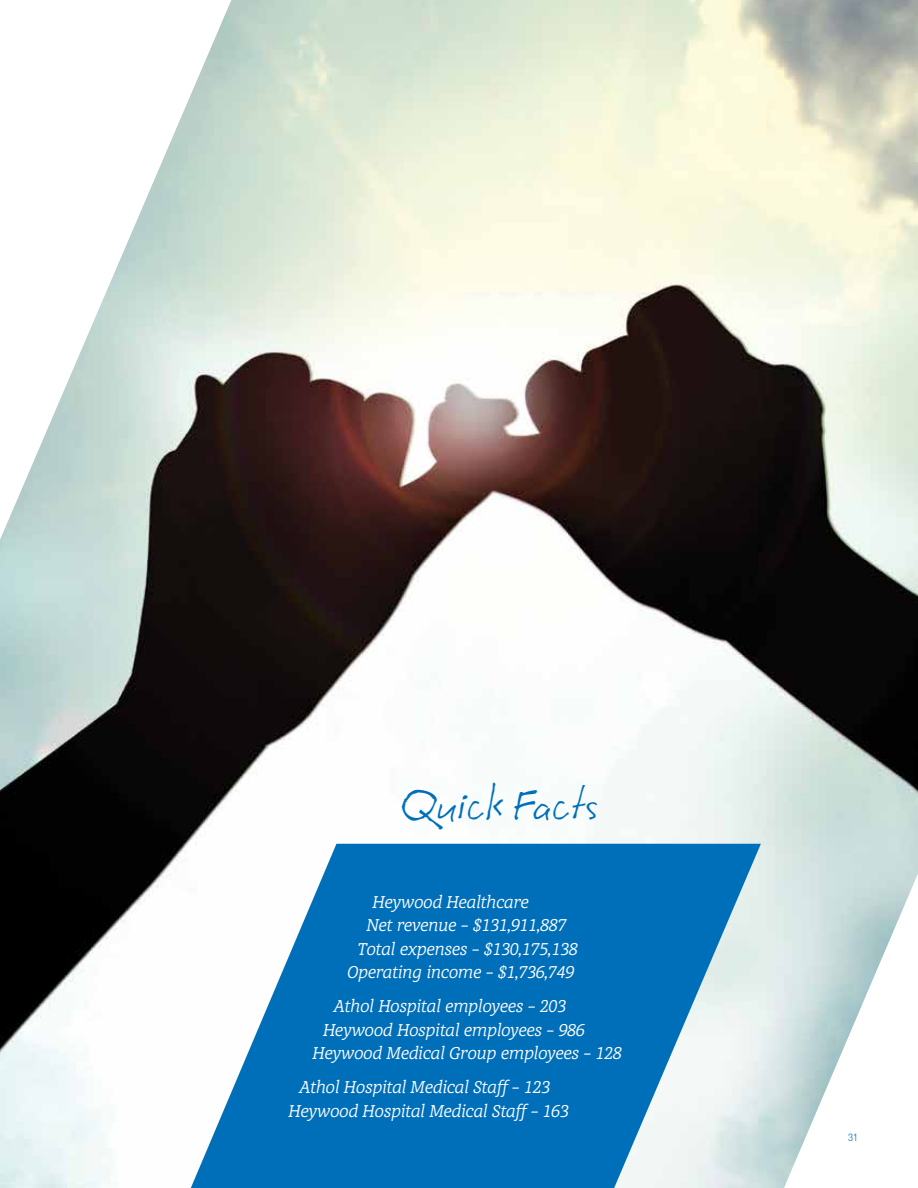
<style>
.page{position:relative;width:918px;height:1188px;background:#fff}
.page>*{position:absolute;margin:0;border:0;box-sizing:border-box;transform-origin:0 0}
.t1{font:42px "Grimsby Hand";letter-spacing:-.105em;color:#006fba}
.t2{font:italic 16.5px/23.2px "Achille FY";letter-spacing:-.02em;color:#fff;text-align:center}
.t3{font:300 condensed 10.5px "Helvetica Neue";color:#006fba}
</style>
<div class="page">
<img style="left:0;top:0;width:918px;height:1188px">
<svg style="left:191px;top:844px;width:570px;height:344px;fill:#006fba"></svg>
<h1 class="t1" style="left:398px;top:780px;width:204px">Quick Facts</h1>
<p class="t2" style="left:373px;top:890px;width:158px">Heywood Healthcare</p>
<p class="t2" style="left:367px;top:913px;width:202px">Net revenue – $131,911,887</p>
<p class="t2" style="left:358px;top:937px;width:222px">Total expenses – $130,175,138</p>
<p class="t2" style="left:347px;top:960px;width:229px">Operating income – $1,736,749</p>
<p class="t2" style="left:334px;top:994px;width:234px">Athol Hospital employees – 203</p>
<p class="t2" style="left:323px;top:1018px;width:263px">Heywood Hospital employees – 986</p>
<p class="t2" style="left:313px;top:1041px;width:311px">Heywood Medical Group employees – 128</p>
<p class="t2" style="left:289px;top:1075px;width:282px">Athol Hospital Medical Staff – 123<br>Heywood Hospital Medical Staff – 163</p>
<p class="t3" style="left:848px;top:1131px;width:12px">31</p>
</div>
